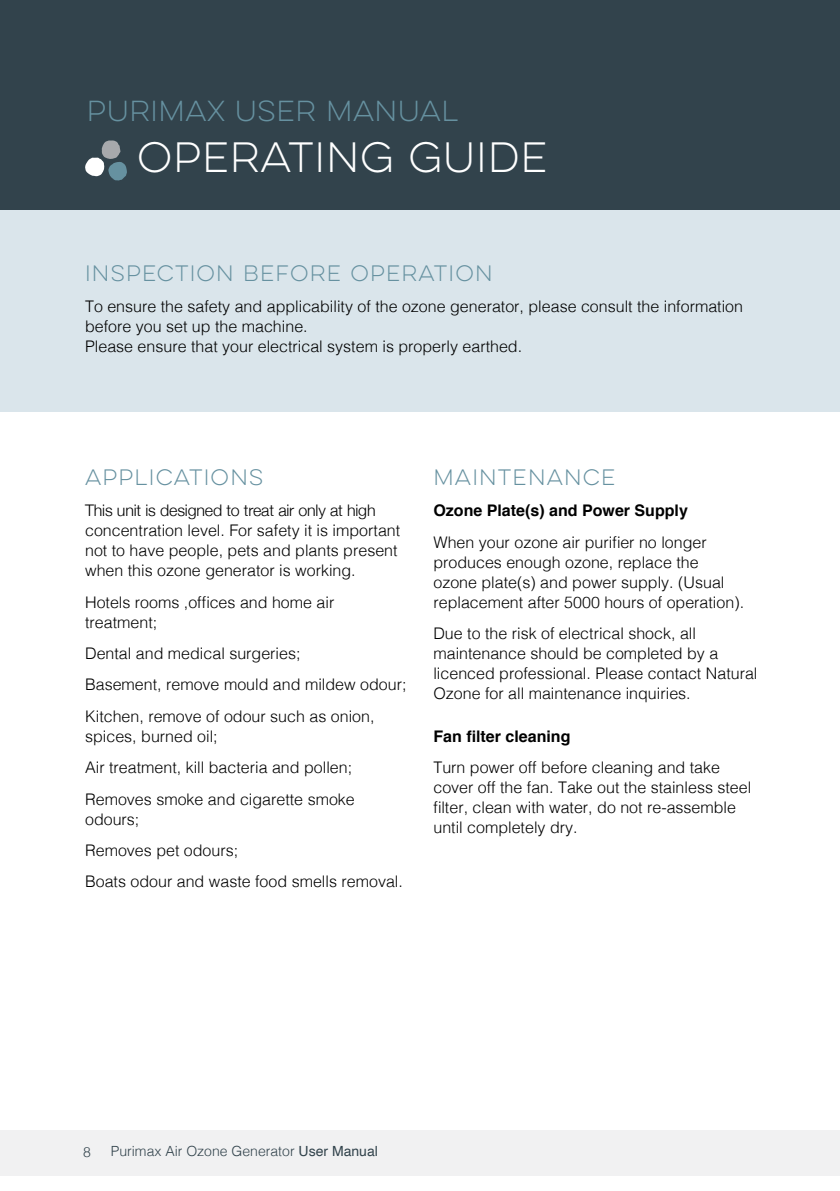
<style>
.page{position:relative;width:840px;height:1191px;background:#fff}
.page>*{position:absolute;margin:0;border:0;box-sizing:border-box;transform-origin:0 0}
.t1{font:38px "Lulo Clean One";letter-spacing:-.18em;color:#fff}
.t2{font:26px "Lulo Clean One";letter-spacing:-.18em;color:#6691a0}
.t3{font:20px "Lulo Clean One";letter-spacing:-.14em;color:#6691a0}
.t4{font:300 16px/20px "Helvetica";color:#000}
.t5{font:700 16px "Helvetica";color:#000}
.t6{font:300 16px "Helvetica Neue";letter-spacing:-.01em;color:#000}
.t7{font:300 14px "Helvetica";color:#32434c}
.s1{font-weight:400}
</style>
<div class="page">
<div style="left:0;top:1130px;width:839px;height:45px;background:#f1f1f2"></div>
<div style="left:0;top:184px;width:838px;height:228px;background:#dae5eb"></div>
<div style="left:0;top:0;width:839px;height:210px;background:#32434c"></div>
<svg style="left:85px;top:140px;width:42px;height:41px"></svg>
<h2 class="t2" style="left:87px;top:93px;width:378px">PURIMAX USER MANUAL</h2>
<h1 class="t1" style="left:137px;top:131px;width:419px">OPERATING GUIDE</h1>
<p class="t3" style="left:85px;top:259px;width:413px">INSPECTION BEFORE OPERATION</p>
<p class="t4" style="left:85px;top:295px;width:659px">To ensure the safety and applicability of the ozone generator, please consult the information before you set up the machine.<br>Please ensure that your electrical system is properly earthed.</p>
<p class="t3" style="left:85px;top:463px;width:183px">APPLICATIONS</p>
<p class="t6" style="left:85px;top:498px;width:292px">This unit is designed to treat air only at high</p>
<p class="t4" style="left:85px;top:519px;width:316px">concentration level. For safety it is important not to have people, pets and plants present when this ozone generator is working.</p>
<p class="t4" style="left:85px;top:591px;width:250px">Hotels rooms ,offices and home air treatment;</p>
<p class="t4" style="left:85px;top:636px;width:322px;line-height:31.4px">Dental and medical surgeries;<br>Basement, remove mould and mildew odour;<br>Kitchen, remove of odour such as onion,</p>
<p class="t4" style="left:85px;top:719px;width:271px;line-height:31.4px">spices, burned oil;<br>Air treatment, kill bacteria and pollen;<br>Removes smoke and cigarette smoke</p>
<p class="t4" style="left:85px;top:802px;width:319px;line-height:31.4px">odours;<br>Removes pet odours;<br>Boats odour and waste food smells removal.</p>
<p class="t3" style="left:433px;top:463px;width:187px">MAINTENANCE</p>
<p class="t5" style="left:433px;top:498px;width:256px">Ozone Plate(s) and Power Supply</p>
<p class="t4" style="left:433px;top:531px;width:312px">When your ozone air purifier no longer produces enough ozone, replace the ozone plate(s) and power supply. (Usual replacement after 5000 hours of operation).</p>
<p class="t4" style="left:433px;top:622px;width:325px">Due to the risk of electrical shock, all maintenance should be completed by a licenced professional. Please contact Natural Ozone for all maintenance inquiries.</p>
<p class="t5" style="left:433px;top:723px;width:138px">Fan filter cleaning</p>
<p class="t4" style="left:433px;top:756px;width:319px">Turn power off before cleaning and take cover off the fan. Take out the stainless steel filter, clean with water, do not re-assemble until completely dry.</p>
<p class="t7" style="left:83px;top:1140px;width:9px">8</p>
<p class="t7" style="left:111px;top:1139px;width:268px">Purimax Air Ozone Generator <span class="s1">User Manual</span></p>
</div>
